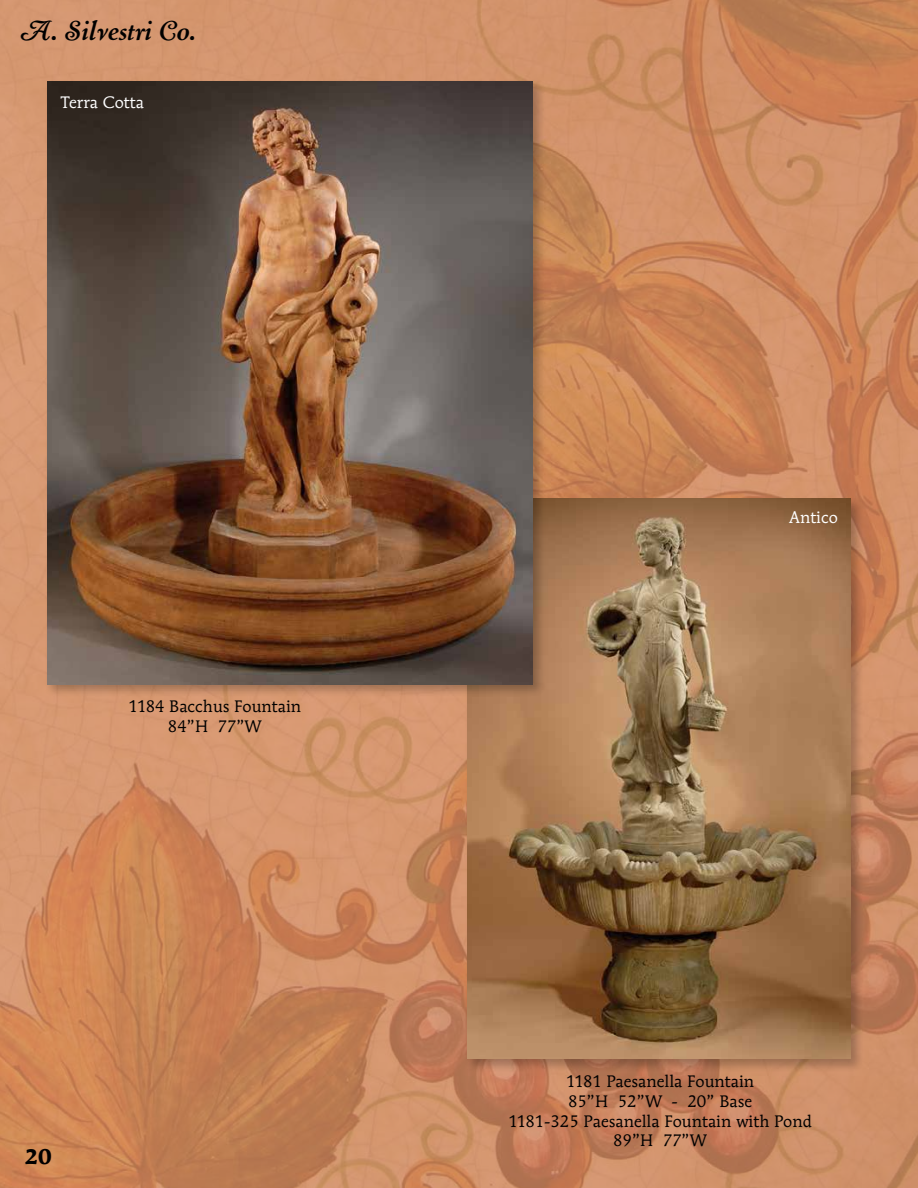
<style>
.page{position:relative;width:918px;height:1188px;background:#fff}
.page>*{position:absolute;margin:0;border:0;box-sizing:border-box;transform-origin:0 0}
.t1{font:27px "LTC Cloister Bold Cursive";color:#000}
.t2{font:700 21px "Mendoza Roman";color:#000}
.t3{font:16.5px/19.8px "Mendoza Roman";color:#000;text-align:center}
.t4{font:16.5px "Mendoza Roman";color:#fff}
</style>
<div class="page">
<img style="left:0;top:0;width:918px;height:1188px">
<div style="left:464px;top:496px;width:400px;height:576px;background:#000;opacity:.25"></div>
<img style="left:467px;top:499px;width:384px;height:560px">
<div style="left:44px;top:78px;width:503px;height:620px;background:#000;opacity:.25"></div>
<img style="left:47px;top:81px;width:486px;height:603px">
<p class="t1" style="left:22px;top:17px;width:177px">A. Silvestri Co.</p>
<p class="t4" style="left:61px;top:92px;width:85px">Terra Cotta</p>
<p class="t3" style="left:128px;top:697px;width:175px">1184 Bacchus Fountain<br>84”H 77”W</p>
<p class="t2" style="left:25px;top:1144px;width:29px">20</p>
<p class="t4" style="left:789px;top:507px;width:50px">Antico</p>
<p class="t3" style="left:508px;top:1071px;width:305px">1181 Paesanella Fountain<br>85”H 52”W - 20” Base<br>1181-325 Paesanella Fountain with Pond<br>89”H 77”W</p>
</div>
